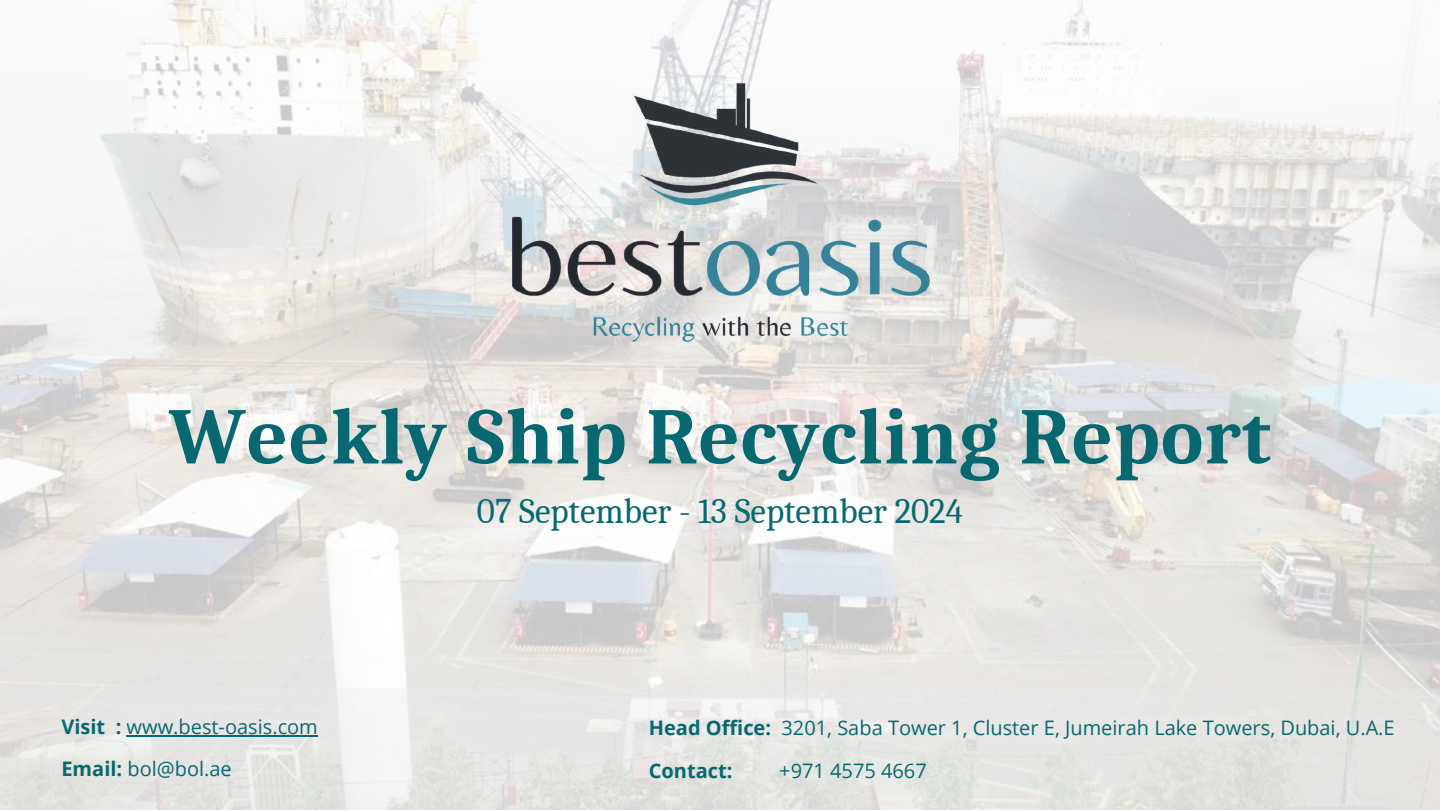
<style>
.page{position:relative;width:1440px;height:810px;background:#fff}
.page>*{position:absolute;margin:0;border:0;box-sizing:border-box;transform-origin:0 0}
.t1{font:700 80px "Caladea";letter-spacing:.015em;color:#086872}
.t2{font:35px "Caladea";color:#086872}
.t3{font:20px/42.8px "Open Sans";color:#086872}
.s1{font-weight:700}
</style>
<div class="page">
<img style="left:0;top:0;width:1440px;height:689px">
<img style="left:501px;top:67px;width:438px;height:283px">
<img style="left:0;top:689px;width:1440px;height:121px">
<hr style="left:127px;top:735px;width:191px;height:2px;background:#086872">
<h1 class="t1" style="left:169px;top:391px;width:1104px">Weekly Ship Recycling Report</h1>
<h2 class="t2" style="left:477px;top:491px;width:488px">07 September - 13 September 2024</h2>
<p class="t3" style="left:61px;top:704px;width:258px"><span class="s1">Visit :</span> www.best-oasis.com<br><span class="s1">Email:</span> bol@bol.ae</p>
<p class="t3" style="left:649px;top:706px;width:747px"><span class="s1">Head Office:</span> 3201, Saba Tower 1, Cluster E, Jumeirah Lake Towers, Dubai, U.A.E<br><span class="s1">Contact:</span></p>
<p class="t3" style="left:779px;top:749px;width:149px">+971 4575 4667</p>
</div>
